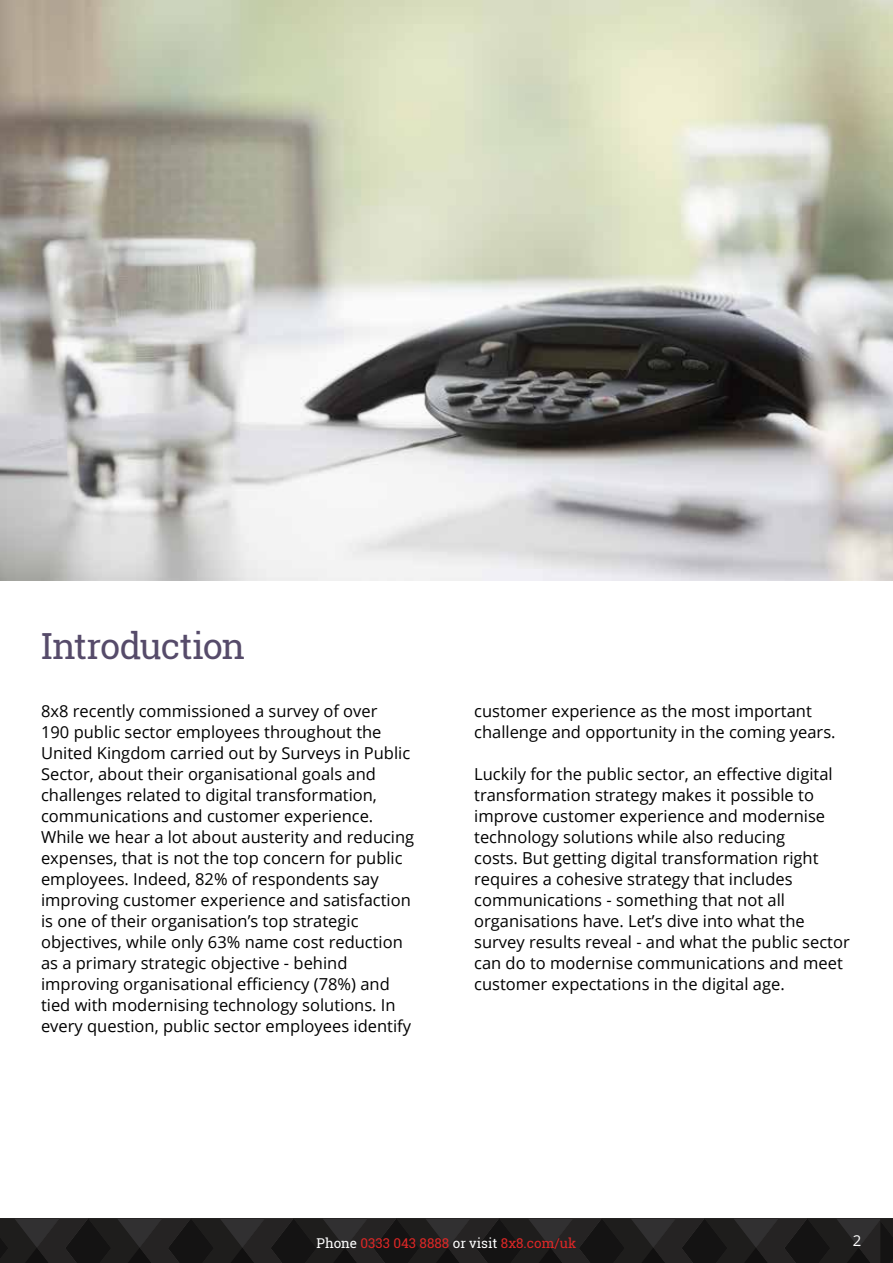
<style>
.page{position:relative;width:893px;height:1263px;background:#fff}
.page>*{position:absolute;margin:0;border:0;box-sizing:border-box;transform-origin:0 0}
.t1{font:36px "Roboto Slab";letter-spacing:-.03em;color:#564b6a}
.t2{font:16.5px/21px "Open Sans";color:#000}
.t3{font:15px "Open Sans";color:#fff}
.t4{font:13.5px "Roboto Slab";color:#de2726}
.s1{color:#fff}
</style>
<div class="page">
<svg style="left:0;top:1219px;width:893px;height:44px"></svg>
<img style="left:0;top:0;width:893px;height:581px">
<h1 class="t1" style="left:41px;top:622px;width:205px">Introduction</h1>
<p class="t2" style="left:41px;top:700px;width:375px">8x8 recently commissioned a survey of over<br>190 public sector employees throughout the United Kingdom carried out by Surveys in Public Sector, about their organisational goals and challenges related to digital transformation, communications and customer experience.<br>While we hear a lot about austerity and reducing expenses, that is not the top concern for public employees. Indeed, 82% of respondents say improving customer experience and satisfaction is one of their organisation’s top strategic objectives, while only 63% name cost reduction as a primary strategic objective - behind improving organisational efficiency (78%) and tied with modernising technology solutions. In every question, public sector employees identify</p>
<p class="t2" style="left:474px;top:700px;width:363px">customer experience as the most important challenge and opportunity in the coming years.</p>
<p class="t2" style="left:474px;top:763px;width:377px">Luckily for the public sector, an effective digital transformation strategy makes it possible to improve customer experience and modernise technology solutions while also reducing<br>costs. But getting digital transformation right requires a cohesive strategy that includes communications - something that not all organisations have. Let’s dive into what the survey results reveal - and what the public sector can do to modernise communications and meet customer expectations in the digital age.</p>
<p class="t4" style="left:316px;top:1233px;width:261px"><span class="s1">Phone</span> 0333 043 8888 <span class="s1">or visit</span> 8x8.com/uk</p>
<p class="t3" style="left:853px;top:1230px;width:10px">2</p>
</div>
